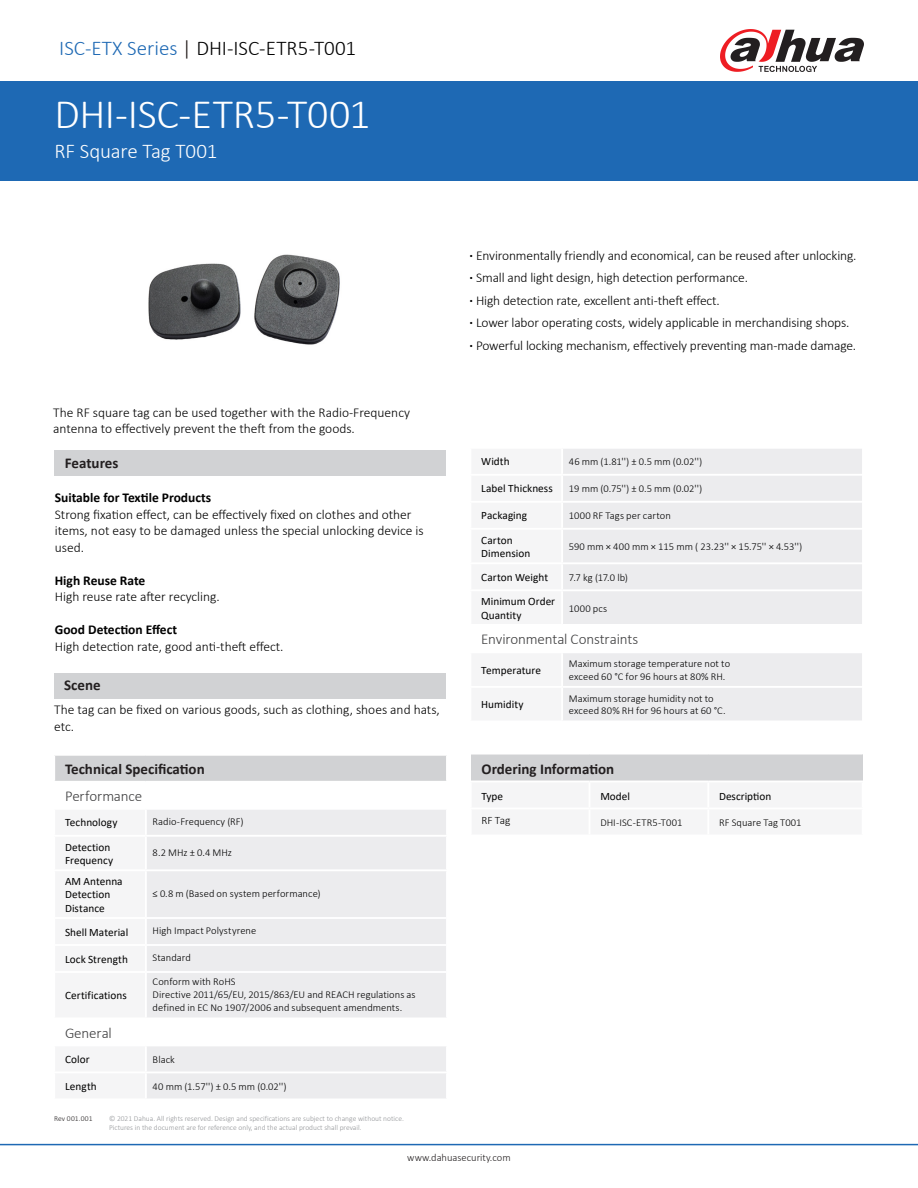
<style>
.page{position:relative;width:918px;height:1188px;background:#fff}
.page>*{position:absolute;margin:0;border:0;box-sizing:border-box;transform-origin:0 0}
.t1{font:300 42px "Calibri";letter-spacing:-.005em;color:#fff}
.t2{font:300 21px "Calibri";color:#000}
.t3{font:300 21px "Calibri";letter-spacing:-.01em;color:#fff}
.t4{font:700 15px "Calibri";color:#231f20}
.表格正文{font:300 15px "Calibri";letter-spacing:-.01em;color:#3e3e3f}
.t5{font:300 13.5px/16.5px "Calibri";letter-spacing:-.01em;color:#000}
.t6{font:700 13.5px "Calibri";color:#000}
.表格内标题{font:11.25px/13.5px "Calibri";letter-spacing:.005em;color:#000}
.表格内标题-2{font:300 11.25px "Calibri";color:#000}
.表格正文-2{font:300 10.5px/12.6px "Calibri";letter-spacing:.005em;color:#000}
.t7{font:300 10.5px "Calibri";color:#231f20}
.t8{font:300 7.5px "Calibri";color:#939598}
.t9{font:300 7.5px "Calibri";letter-spacing:.015em;color:#231f20}
.s1{color:#1e69b4}
.s2{color:#1b1513}
.s3{font-weight:700}
</style>
<div class="page">
<div style="left:0;top:81px;width:918px;height:100px;background:#1e69b4"></div>
<hr style="left:0;top:1144px;width:918px;height:1px;background:#1e69b4">
<svg style="left:720px;top:29px;width:144px;height:43px"></svg>
<div style="left:54px;top:451px;width:391px;height:25px;background:#d1d2d4"></div>
<div style="left:54px;top:755px;width:393px;height:27px;background:#d1d2d4"></div>
<svg style="left:147px;top:810px;width:299px;height:288px;background:#ededef"></svg>
<hr style="left:53px;top:754px;width:93px;height:2px;background:#fff">
<hr style="left:146px;top:754px;width:302px;height:2px;background:#fff">
<hr style="left:146px;top:1072px;width:302px;height:1px;background:#fff">
<hr style="left:146px;top:1018px;width:302px;height:1px;background:#fff">
<hr style="left:146px;top:1045px;width:302px;height:1px;background:#fff">
<hr style="left:146px;top:835px;width:302px;height:2px;background:#fff">
<hr style="left:146px;top:869px;width:302px;height:2px;background:#fff">
<hr style="left:146px;top:917px;width:302px;height:2px;background:#fff">
<hr style="left:146px;top:944px;width:302px;height:2px;background:#fff">
<hr style="left:146px;top:971px;width:302px;height:2px;background:#fff">
<hr style="left:53px;top:781px;width:93px;height:2px;background:#fff">
<hr style="left:146px;top:781px;width:302px;height:2px;background:#fff">
<hr style="left:53px;top:756px;width:2px;height:25px;background:#fff">
<hr style="left:446px;top:756px;width:2px;height:25px;background:#fff">
<img style="left:148px;top:254px;width:192px;height:91px">
<div style="left:54px;top:673px;width:391px;height:26px;background:#d1d2d4"></div>
<div style="left:563px;top:449px;width:298px;height:271px;background:#ececee"></div>
<div style="left:562px;top:502px;width:301px;height:27px;background:#ececee"></div>
<div style="left:562px;top:590px;width:301px;height:35px;background:#ececee"></div>
<div style="left:470px;top:625px;width:393px;height:27px;background:#fff"></div>
<hr style="left:562px;top:474px;width:302px;height:2px;background:#fff">
<hr style="left:562px;top:501px;width:302px;height:2px;background:#fff">
<hr style="left:562px;top:528px;width:302px;height:2px;background:#fff">
<hr style="left:562px;top:562px;width:302px;height:2px;background:#fff">
<hr style="left:562px;top:686px;width:302px;height:2px;background:#fff">
<hr style="left:562px;top:589px;width:302px;height:2px;background:#fff">
<hr style="left:562px;top:651px;width:302px;height:2px;background:#fff">
<hr style="left:562px;top:624px;width:302px;height:2px;background:#fff">
<hr style="left:561px;top:503px;width:2px;height:25px;background:#fff">
<hr style="left:561px;top:591px;width:2px;height:33px;background:#fff">
<div style="left:471px;top:754px;width:392px;height:27px;background:#d1d2d4"></div>
<div style="left:708px;top:781px;width:155px;height:27px;background:#f5f5f6"></div>
<div style="left:708px;top:808px;width:155px;height:27px;background:#f5f5f6"></div>
<hr style="left:707px;top:782px;width:2px;height:26px;background:#fff">
<hr style="left:862px;top:782px;width:2px;height:26px;background:#fff">
<hr style="left:707px;top:809px;width:2px;height:26px;background:#fff">
<hr style="left:862px;top:809px;width:2px;height:26px;background:#fff">
<hr style="left:708px;top:808px;width:156px;height:1px;background:#fff">
<hr style="left:471px;top:754px;width:119px;height:1px;background:#fff">
<hr style="left:590px;top:754px;width:118px;height:1px;background:#fff">
<hr style="left:708px;top:754px;width:155px;height:1px;background:#fff">
<hr style="left:708px;top:781px;width:156px;height:1px;background:#fff">
<p class="t2" style="left:59px;top:35px;width:298px"><span class="s1">ISC-ETX Series</span> <span class="s2">|</span> DHI-ISC-ETR5-T001</p>
<p class="t1" style="left:55px;top:88px;width:317px">DHI-ISC-ETR5-T001</p>
<p class="t3" style="left:55px;top:138px;width:164px">RF Square Tag T001</p>
<p class="t5" style="left:53px;top:404px;width:358px">The RF square tag can be used together with the Radio-Frequency antenna to effectively prevent the theft from the goods.</p>
<p class="t4" style="left:65px;top:452px;width:55px">Features</p>
<p class="t6" style="left:55px;top:488px;width:158px">Suitable for Textile Products</p>
<p class="t5" style="left:55px;top:506px;width:370px">Strong fixation effect, can be effectively fixed on clothes and other items, not easy to be damaged unless the special unlocking device is used.</p>
<p class="t6" style="left:55px;top:571px;width:92px">High Reuse Rate</p>
<p class="t5" style="left:55px;top:589px;width:167px">High reuse rate after recycling.</p>
<p class="t6" style="left:55px;top:620px;width:124px">Good Detection Effect</p>
<p class="t5" style="left:55px;top:638px;width:230px">High detection rate, good anti-theft effect.</p>
<p class="t4" style="left:64px;top:674px;width:38px">Scene</p>
<p class="t5" style="left:54px;top:702px;width:387px">The tag can be fixed on various goods, such as clothing, shoes and hats, etc.</p>
<p class="t4" style="left:65px;top:758px;width:141px">Technical Specification</p>
<p class="表格正文" style="left:65px;top:787px;width:79px">Performance</p>
<p class="表格内标题" style="left:65px;top:816px;width:54px">Technology</p>
<p class="表格正文-2" style="left:153px;top:815px;width:93px">Radio-Frequency (RF)</p>
<p class="表格内标题" style="left:65px;top:840px;width:50px">Detection<br>Frequency</p>
<p class="表格正文-2" style="left:153px;top:846px;width:81px">8.2 MHz ± 0.4 MHz</p>
<p class="表格内标题" style="left:65px;top:874px;width:59px">AM Antenna<br>Detection<br>Distance</p>
<p class="表格正文-2" style="left:153px;top:887px;width:170px">≤ 0.8 m (Based on system performance)</p>
<p class="表格内标题" style="left:65px;top:925px;width:65px">Shell Material</p>
<p class="表格正文-2" style="left:153px;top:924px;width:105px">High Impact Polystyrene</p>
<p class="表格内标题" style="left:65px;top:952px;width:64px">Lock Strength</p>
<p class="表格正文-2" style="left:153px;top:951px;width:40px">Standard</p>
<p class="表格内标题" style="left:65px;top:989px;width:63px">Certifications</p>
<p class="表格正文-2" style="left:153px;top:975px;width:264px">Conform with RoHS<br>Directive 2011/65/EU, 2015/863/EU and REACH regulations as defined in EC No 1907/2006 and subsequent amendments.</p>
<p class="表格正文" style="left:65px;top:1023px;width:48px">General</p>
<p class="表格内标题" style="left:65px;top:1052px;width:26px">Color</p>
<p class="表格正文-2" style="left:153px;top:1053px;width:24px">Black</p>
<p class="表格内标题" style="left:65px;top:1079px;width:33px">Length</p>
<p class="表格正文-2" style="left:153px;top:1080px;width:135px">40 mm (1.57'') ± 0.5 mm (0.02'')</p>
<p class="t9" style="left:54px;top:1113px;width:40px">Rev 001.001</p>
<p class="t8" style="left:109px;top:1113px;width:296px">© 2021 Dahua. All rights reserved. Design and specifications are subject to change without notice.</p>
<p class="t8" style="left:109px;top:1122px;width:254px">Pictures in the document are for reference only, and the actual product shall prevail.</p>
<p class="t5" style="left:470px;top:247px;width:389px"><span class="s3">·</span> Environmentally friendly and economical, can be reused after unlocking.</p>
<p class="t5" style="left:470px;top:269px;width:280px"><span class="s3">·</span> Small and light design, high detection performance.</p>
<p class="t5" style="left:470px;top:292px;width:252px"><span class="s3">·</span> High detection rate, excellent anti-theft effect.</p>
<p class="t5" style="left:470px;top:314px;width:381px"><span class="s3">·</span> Lower labor operating costs, widely applicable in merchandising shops.</p>
<p class="t5" style="left:469px;top:337px;width:388px"><span class="s3">·</span> Powerful locking mechanism, effectively preventing man-made damage.</p>
<p class="表格内标题" style="left:481px;top:455px;width:30px">Width</p>
<p class="表格正文-2" style="left:569px;top:455px;width:135px">46 mm (1.81'') ± 0.5 mm (0.02'')</p>
<p class="表格内标题" style="left:481px;top:482px;width:73px">Label Thickness</p>
<p class="表格正文-2" style="left:569px;top:482px;width:135px">19 mm (0.75'') ± 0.5 mm (0.02'')</p>
<p class="表格内标题" style="left:481px;top:509px;width:47px">Packaging</p>
<p class="表格正文-2" style="left:569px;top:509px;width:104px">1000 RF Tags per carton</p>
<p class="表格内标题" style="left:481px;top:533px;width:51px">Carton<br>Dimension</p>
<p class="表格正文-2" style="left:569px;top:540px;width:235px">590 mm × 400 mm × 115 mm ( 23.23'' × 15.75'' × 4.53'')</p>
<p class="表格内标题" style="left:481px;top:570px;width:68px">Carton Weight</p>
<p class="表格正文-2" style="left:569px;top:571px;width:61px">7.7 kg (17.0 lb)</p>
<p class="表格内标题" style="left:481px;top:594px;width:75px">Minimum Order<br>Quantity</p>
<p class="表格正文-2" style="left:569px;top:602px;width:40px">1000 pcs</p>
<p class="表格正文" style="left:481px;top:630px;width:159px">Environmental Constraints</p>
<p class="表格内标题" style="left:481px;top:663px;width:61px">Temperature</p>
<p class="表格正文-2" style="left:569px;top:657px;width:163px">Maximum storage temperature not to exceed 60 °C for 96 hours at 80% RH.</p>
<p class="表格内标题" style="left:481px;top:698px;width:44px">Humidity</p>
<p class="表格正文-2" style="left:569px;top:692px;width:158px">Maximum storage humidity not to exceed 80% RH for 96 hours at 60 °C.</p>
<p class="t4" style="left:482px;top:758px;width:134px">Ordering Information</p>
<p class="表格内标题" style="left:482px;top:789px;width:23px">Type</p>
<p class="表格内标题" style="left:600px;top:789px;width:31px">Model</p>
<p class="表格内标题" style="left:719px;top:789px;width:54px">Description</p>
<p class="表格内标题-2" style="left:482px;top:813px;width:30px">RF Tag</p>
<p class="表格正文-2" style="left:600px;top:816px;width:84px">DHI-ISC-ETR5-T001</p>
<p class="表格正文-2" style="left:719px;top:816px;width:84px">RF Square Tag T001</p>
<p class="t7" style="left:407px;top:1151px;width:105px">www.dahuasecurity.com</p>
</div>
